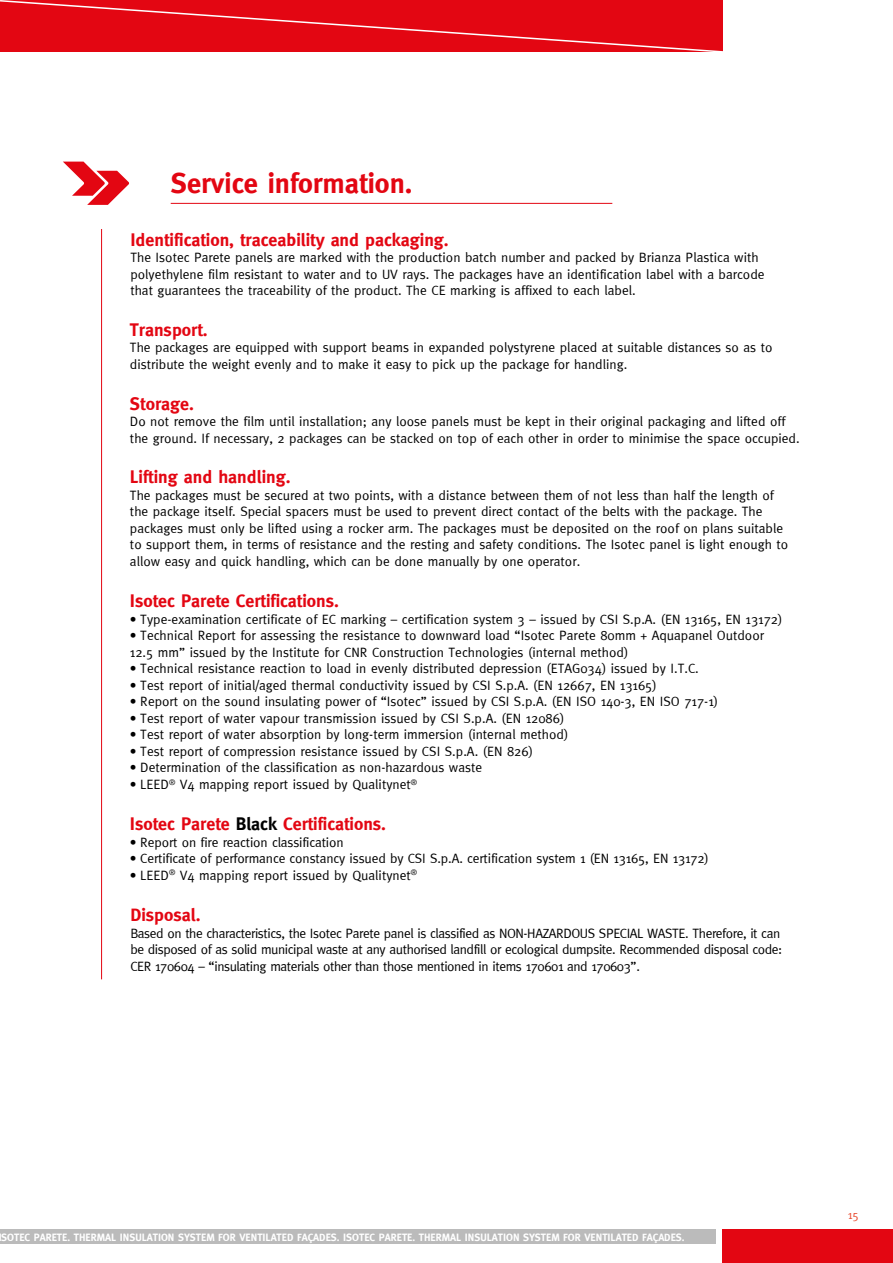
<style>
.page{position:relative;width:893px;height:1263px;background:#fff}
.page>*{position:absolute;margin:0;border:0;box-sizing:border-box;transform-origin:0 0}
.t1{font:700 28.5px "Meta";color:#e30612}
.t2{font:700 18px "Meta";color:#e30612}
.t3{font:13.5px/16.5px "Meta Normal";color:#000}
.t4{font:13.5px/16.5px "Meta Normal";letter-spacing:-.03em;color:#000}
.t5{font:12px "Meta Normal";color:#e94f35}
.t6{font:700 10.5px "Meta";color:#fff}
.s1{color:#000}
</style>
<div class="page">
<div style="left:0;top:1229px;width:716px;height:15px;background:#bbb"></div>
<div style="left:723px;top:1229px;width:170px;height:34px;background:#e30612"></div>
<div style="left:0;top:0;width:723px;height:52px;background:#e30612"></div>
<svg style="left:63px;top:162px;width:66px;height:43px"></svg>
<hr style="left:171px;top:203px;width:441px;height:1px;background:#e30612">
<hr style="left:101px;top:229px;width:1px;height:750px;background:#e30612">
<h1 class="t1" style="left:171px;top:167px;width:243px">Service information.</h1>
<h2 class="t2" style="left:130px;top:229px;width:320px">Identification, traceability and packaging.</h2>
<p class="t3" style="left:130px;top:249px;width:636px">The Isotec Parete panels are marked with the production batch number and packed by Brianza Plastica with polyethylene film resistant to water and to UV rays. The packages have an identification label with a barcode that guarantees the traceability of the product. The CE marking is affixed to each label.</p>
<h2 class="t2" style="left:130px;top:319px;width:79px">Transport.</h2>
<p class="t3" style="left:130px;top:339px;width:644px">The packages are equipped with support beams in expanded polystyrene placed at suitable distances so as to distribute the weight evenly and to make it easy to pick up the package for handling.</p>
<h2 class="t2" style="left:130px;top:393px;width:65px">Storage.</h2>
<p class="t3" style="left:130px;top:413px;width:671px">Do not remove the film until installation; any loose panels must be kept in their original packaging and lifted off the ground. If necessary, 2 packages can be stacked on top of each other in order to minimise the space occupied.</p>
<h2 class="t2" style="left:130px;top:467px;width:162px">Lifting and handling.</h2>
<p class="t3" style="left:130px;top:487px;width:660px">The packages must be secured at two points, with a distance between them of not less than half the length of the package itself. Special spacers must be used to prevent direct contact of the belts with the package. The packages must only be lifted using a rocker arm. The packages must be deposited on the roof on plans suitable to support them, in terms of resistance and the resting and safety conditions. The Isotec panel is light enough to allow easy and quick handling, which can be done manually by one operator.</p>
<h2 class="t2" style="left:130px;top:591px;width:210px">Isotec Parete Certifications.</h2>
<p class="t3" style="left:130px;top:611px;width:654px">• Type-examination certificate of EC marking – certification system 3 – issued by CSI S.p.A. (EN 13165, EN 13172)</p>
<p class="t3" style="left:130px;top:627px;width:636px">• Technical Report for assessing the resistance to downward load “Isotec Parete 80mm + Aquapanel Outdoor<br>12.5 mm” issued by the Institute for CNR Construction Technologies (internal method)</p>
<p class="t3" style="left:130px;top:660px;width:570px">• Technical resistance reaction to load in evenly distributed depression (ETAG034) issued by I.T.C.</p>
<p class="t3" style="left:130px;top:677px;width:528px">• Test report of initial/aged thermal conductivity issued by CSI S.p.A. (EN 12667, EN 13165)</p>
<p class="t3" style="left:130px;top:693px;width:590px">• Report on the sound insulating power of “Isotec” issued by CSI S.p.A. (EN ISO 140-3, EN ISO 717-1)</p>
<p class="t3" style="left:130px;top:710px;width:436px">• Test report of water vapour transmission issued by CSI S.p.A. (EN 12086)</p>
<p class="t3" style="left:130px;top:726px;width:440px">• Test report of water absorption by long-term immersion (internal method)</p>
<p class="t3" style="left:130px;top:743px;width:405px">• Test report of compression resistance issued by CSI S.p.A. (EN 826)</p>
<p class="t3" style="left:130px;top:759px;width:354px">• Determination of the classification as non-hazardous waste</p>
<p class="t3" style="left:130px;top:776px;width:289px">• LEED<sup>®</sup> V4 mapping report issued by Qualitynet<sup>®</sup></p>
<h2 class="t2" style="left:130px;top:814px;width:258px">Isotec Parete <span class="s1">Black</span> Certifications.</h2>
<p class="t3" style="left:130px;top:834px;width:215px">• Report on fire reaction classification</p>
<p class="t3" style="left:130px;top:850px;width:580px">• Certificate of performance constancy issued by CSI S.p.A. certification system 1 (EN 13165, EN 13172)</p>
<p class="t3" style="left:130px;top:867px;width:289px">• LEED<sup>®</sup> V4 mapping report issued by Qualitynet<sup>®</sup></p>
<h2 class="t2" style="left:130px;top:905px;width:72px">Disposal.</h2>
<p class="t4" style="left:130px;top:925px;width:653px">Based on the characteristics, the Isotec Parete panel is classified as NON-HAZARDOUS SPECIAL WASTE. Therefore, it can be disposed of as solid municipal waste at any authorised landfill or ecological dumpsite. Recommended disposal code:<br>CER 170604 – “insulating materials other than those mentioned in items 170601 and 170603”.</p>
<p class="t6" style="left:1px;top:1232px;width:685px">SOTEC PARETE. THERMAL INSULATION SYSTEM FOR VENTILATED FAÇADES. ISOTEC PARETE. THERMAL INSULATION SYSTEM FOR VENTILATED FAÇADES.</p>
<p class="t5" style="left:848px;top:1208px;width:13px">15</p>
</div>
